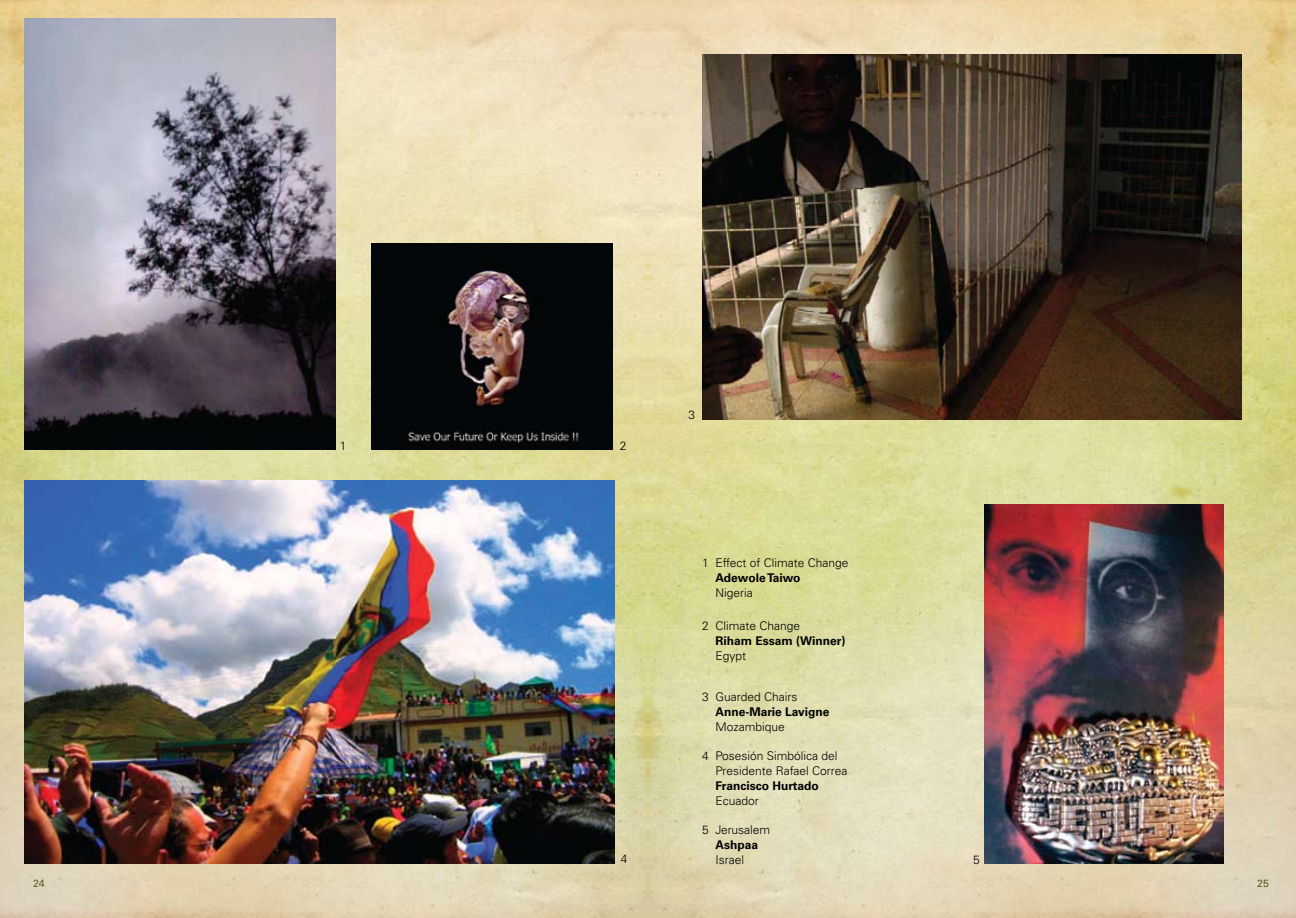
<style>
.page{position:relative;width:1296px;height:918px;background:#fff}
.page>*{position:absolute;margin:0;border:0;box-sizing:border-box;transform-origin:0 0}
.t1{font:300 12px/15px "Univers LT Std";color:#000}
.t2{font:700 12px "Univers LT Std";color:#000}
.t3{font:10.5px "Univers LT Std";color:#575921}
</style>
<div class="page">
<img style="left:0;top:0;width:1296px;height:918px">
<img style="left:25px;top:18px;width:311px;height:432px">
<img style="left:984px;top:505px;width:240px;height:359px">
<img style="left:25px;top:480px;width:590px;height:384px">
<img style="left:371px;top:243px;width:241px;height:207px">
<img style="left:702px;top:54px;width:540px;height:366px">
<p class="t1" style="left:340px;top:438px;width:8px">1</p>
<p class="t1" style="left:620px;top:438px;width:8px">2</p>
<p class="t1" style="left:688px;top:407px;width:8px">3</p>
<p class="t1" style="left:702px;top:555px;width:148px">1 Effect of Climate Change</p>
<p class="t2" style="left:716px;top:571px;width:87px">Adewole Taiwo</p>
<p class="t1" style="left:716px;top:585px;width:39px">Nigeria</p>
<p class="t1" style="left:702px;top:619px;width:100px">2 Climate Change</p>
<p class="t2" style="left:716px;top:634px;width:132px">Riham Essam (Winner)</p>
<p class="t1" style="left:716px;top:649px;width:32px">Egypt</p>
<p class="t1" style="left:702px;top:689px;width:97px">3 Guarded Chairs</p>
<p class="t2" style="left:716px;top:704px;width:115px">Anne-Marie Lavigne</p>
<p class="t1" style="left:716px;top:719px;width:71px">Mozambique</p>
<p class="t1" style="left:716px;top:748px;width:133px;text-indent:-14px">4 Posesión Simbólica del<br>Presidente Rafael Correa</p>
<p class="t2" style="left:716px;top:778px;width:105px">Francisco Hurtado</p>
<p class="t1" style="left:716px;top:793px;width:45px">Ecuador</p>
<p class="t1" style="left:702px;top:822px;width:70px">5 Jerusalem</p>
<p class="t2" style="left:716px;top:838px;width:44px">Ashpaa</p>
<p class="t1" style="left:716px;top:852px;width:30px">Israel</p>
<p class="t1" style="left:621px;top:851px;width:8px">4</p>
<p class="t1" style="left:973px;top:852px;width:8px">5</p>
<p class="t3" style="left:33px;top:877px;width:13px">24</p>
<p class="t3" style="left:1257px;top:877px;width:13px">25</p>
</div>
